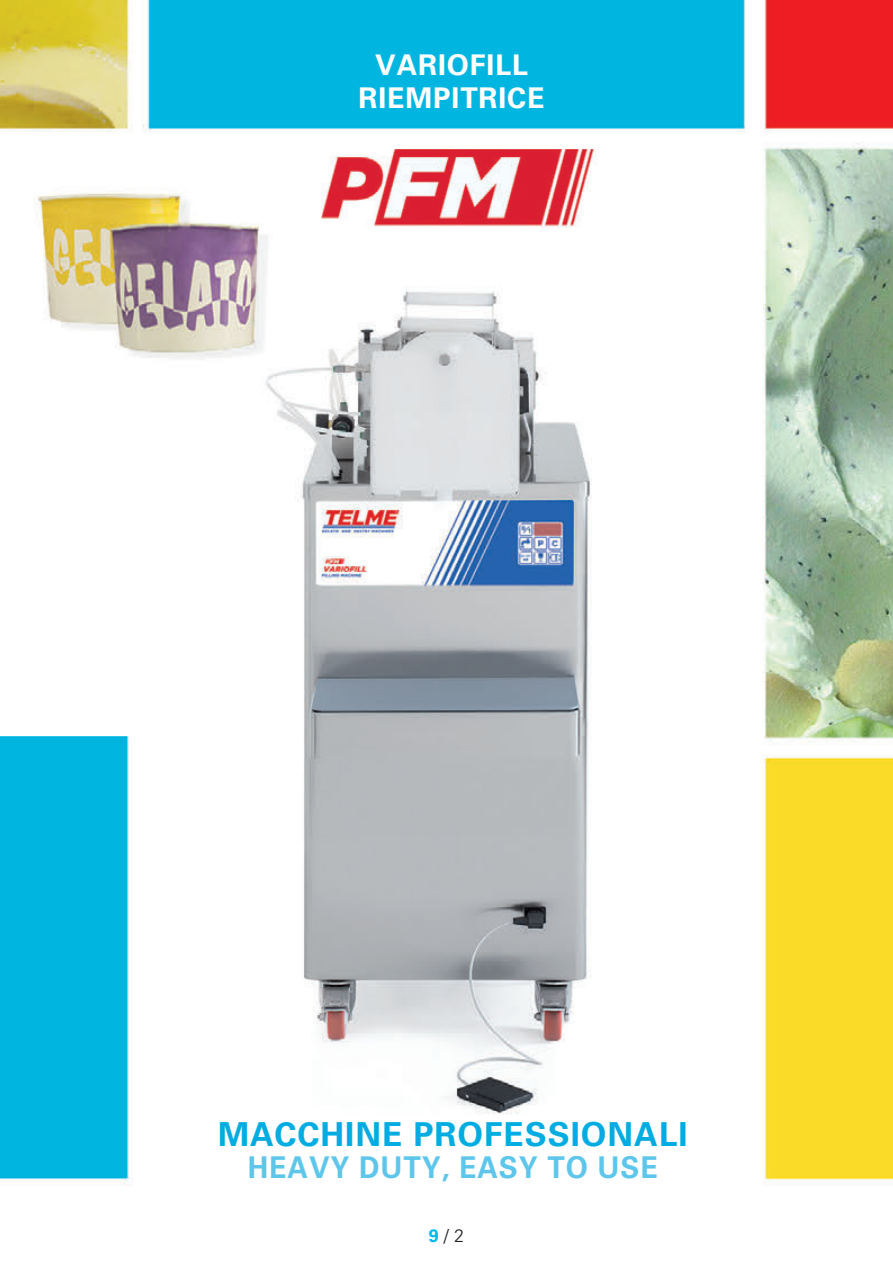
<style>
.page{position:relative;width:893px;height:1263px;background:#fff}
.page>*{position:absolute;margin:0;border:0;box-sizing:border-box;transform-origin:0 0}
.t1{font:700 33px "Univers";letter-spacing:.03em;color:#00ace1}
.t2{font:700 30px "Univers";letter-spacing:.03em;color:#5ec6eb;scale:.95 1}
.t3{font:700 28.5px/33px "Univers";letter-spacing:.03em;color:#fff;text-align:center}
.t4{font:300 18px "Univers";color:#231f20}
.s1{font-weight:700;color:#00baf1}
</style>
<div class="page">
<img style="left:0;top:0;width:893px;height:1186px">
<img style="left:305px;top:149px;width:293px;height:88px">
<p class="t3" style="left:359px;top:49px;width:187px">VARIOFILL<br>RIEMPITRICE</p>
<p class="t1" style="left:218px;top:1115px;width:471px">MACCHINE PROFESSIONALI</p>
<p class="t2" style="left:248px;top:1149px;width:433px">HEAVY DUTY, EASY TO USE</p>
<p class="t4" style="left:429px;top:1225px;width:37px"><span class="s1">9</span> / 2</p>
</div>
